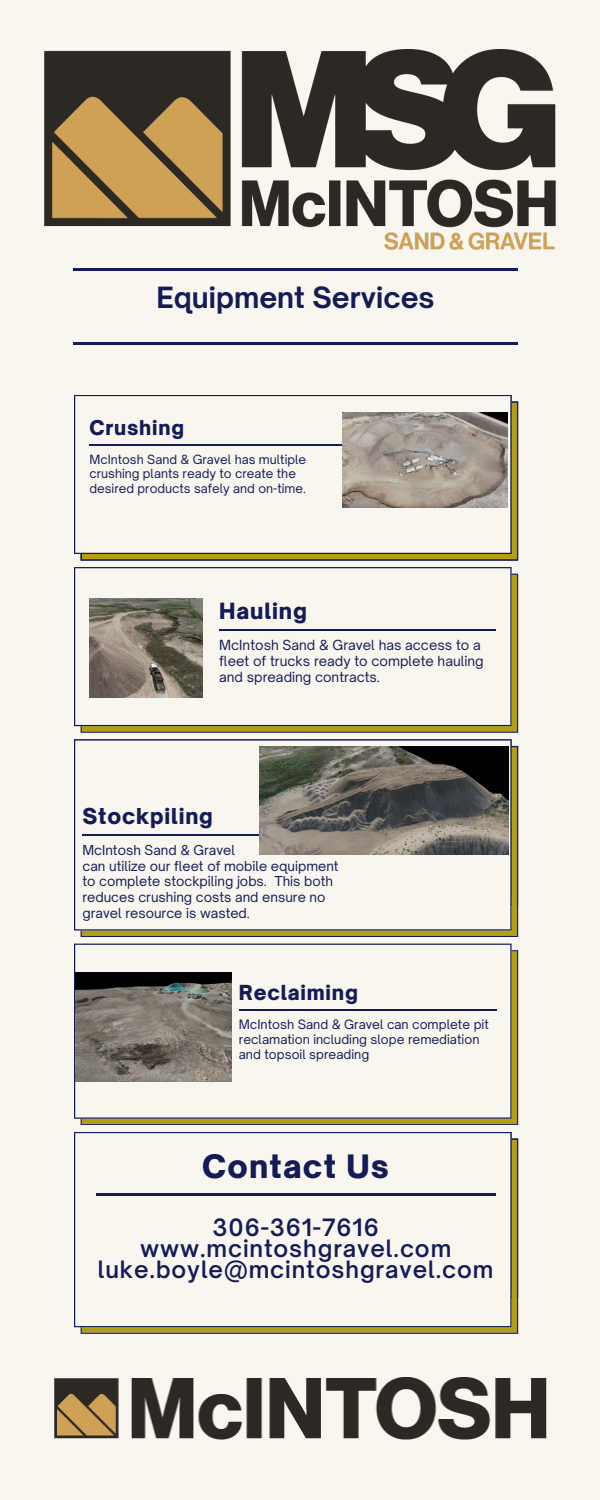
<style>
.page{position:relative;width:600px;height:1500px;background:#f8f6ef}
.page>*{position:absolute;margin:0;border:0;box-sizing:border-box;transform-origin:0 0}
.t1{font:900 30.9px "Open Sauce One";letter-spacing:.04em;color:#141b57}
.t2{font:700 28px "Open Sauce One";color:#141b57}
.t3{font:600 22.9px "Open Sauce One";letter-spacing:.04em;color:#141b57}
.t4{font:900 21.4px "Open Sauce One";letter-spacing:.04em;color:#141b57}
.t5{font:900 21px "Open Sauce One";letter-spacing:.04em;color:#141b57}
.t6{font:900 19.9px "Open Sauce One";letter-spacing:.04em;color:#141b57}
.t7{font:900 19.5px "Open Sauce One";letter-spacing:.04em;color:#141b57}
.t8{font:13.4px/16px "Open Sauce One";color:#141b57}
.t9{font:13.1px/15.7px "Open Sauce One";color:#141b57}
.t10{font:12.4px/14.9px "Open Sauce One";color:#141b57}
.t11{font:12.2px/14.6px "Open Sauce One";color:#141b57}
</style>
<div class="page">
<svg style="left:81px;top:1139px;width:437px;height:195px;background:#96882d"></svg>
<svg style="left:74px;top:1132px;width:438px;height:195px"></svg>
<svg style="left:81px;top:574px;width:437px;height:159px;background:#988a2f"></svg>
<svg style="left:74px;top:567px;width:438px;height:159px"></svg>
<svg style="left:81px;top:950px;width:437px;height:175px;background:#9a8a1f"></svg>
<svg style="left:74px;top:944px;width:438px;height:175px"></svg>
<svg style="left:81px;top:401px;width:437px;height:160px;background:#918226"></svg>
<svg style="left:74px;top:395px;width:438px;height:159px"></svg>
<svg style="left:81px;top:746px;width:437px;height:191px;background:#968721"></svg>
<svg style="left:74px;top:739px;width:438px;height:192px"></svg>
<hr style="left:90px;top:444px;width:252px;height:2px;background:#141b57">
<hr style="left:220px;top:629px;width:276px;height:2px;background:#141b57">
<hr style="left:83px;top:834px;width:271px;height:2px;background:#141b57">
<hr style="left:239px;top:1009px;width:257px;height:2px;background:#141b57">
<hr style="left:96px;top:1193px;width:400px;height:2px;background:#141b57">
<img style="left:45px;top:50px;width:510px;height:199px">
<hr style="left:73px;top:269px;width:445px;height:2px;background:#141b57">
<hr style="left:73px;top:342px;width:445px;height:2px;background:#141b57">
<img style="left:54px;top:1377px;width:492px;height:63px">
<img style="left:89px;top:598px;width:114px;height:100px">
<img style="left:259px;top:746px;width:249px;height:108px">
<img style="left:342px;top:413px;width:166px;height:94px">
<img style="left:75px;top:972px;width:156px;height:110px">
<p class="t2" style="left:157px;top:280px;width:280px">Equipment Services</p>
<p class="t7" style="left:89px;top:415px;width:96px">Crushing</p>
<p class="t11" style="left:89px;top:452px;width:218px">McIntosh Sand &amp; Gravel has multiple crushing plants ready to create the desired products safely and on-time.</p>
<p class="t4" style="left:219px;top:597px;width:89px">Hauling</p>
<p class="t8" style="left:219px;top:637px;width:266px">McIntosh Sand &amp; Gravel has access to a fleet of trucks ready to complete hauling and spreading contracts.</p>
<p class="t5" style="left:82px;top:803px;width:132px">Stockpiling</p>
<p class="t9" style="left:82px;top:842px;width:154px">McIntosh Sand &amp; Gravel</p>
<p class="t9" style="left:82px;top:858px;width:258px">can utilize our fleet of mobile equipment to complete stockpiling jobs. This both reduces crushing costs and ensure no gravel resource is wasted.</p>
<p class="t6" style="left:239px;top:980px;width:121px">Reclaiming</p>
<p class="t10" style="left:239px;top:1017px;width:251px">McIntosh Sand &amp; Gravel can complete pit reclamation including slope remediation and topsoil spreading</p>
<p class="t1" style="left:202px;top:1147px;width:188px">Contact Us</p>
<p class="t3" style="left:212px;top:1213px;width:168px">306-361-7616</p>
<p class="t3" style="left:140px;top:1234px;width:313px">www.mcintoshgravel.com</p>
<p class="t3" style="left:98px;top:1255px;width:397px">luke.boyle@mcintoshgravel.com</p>
</div>
